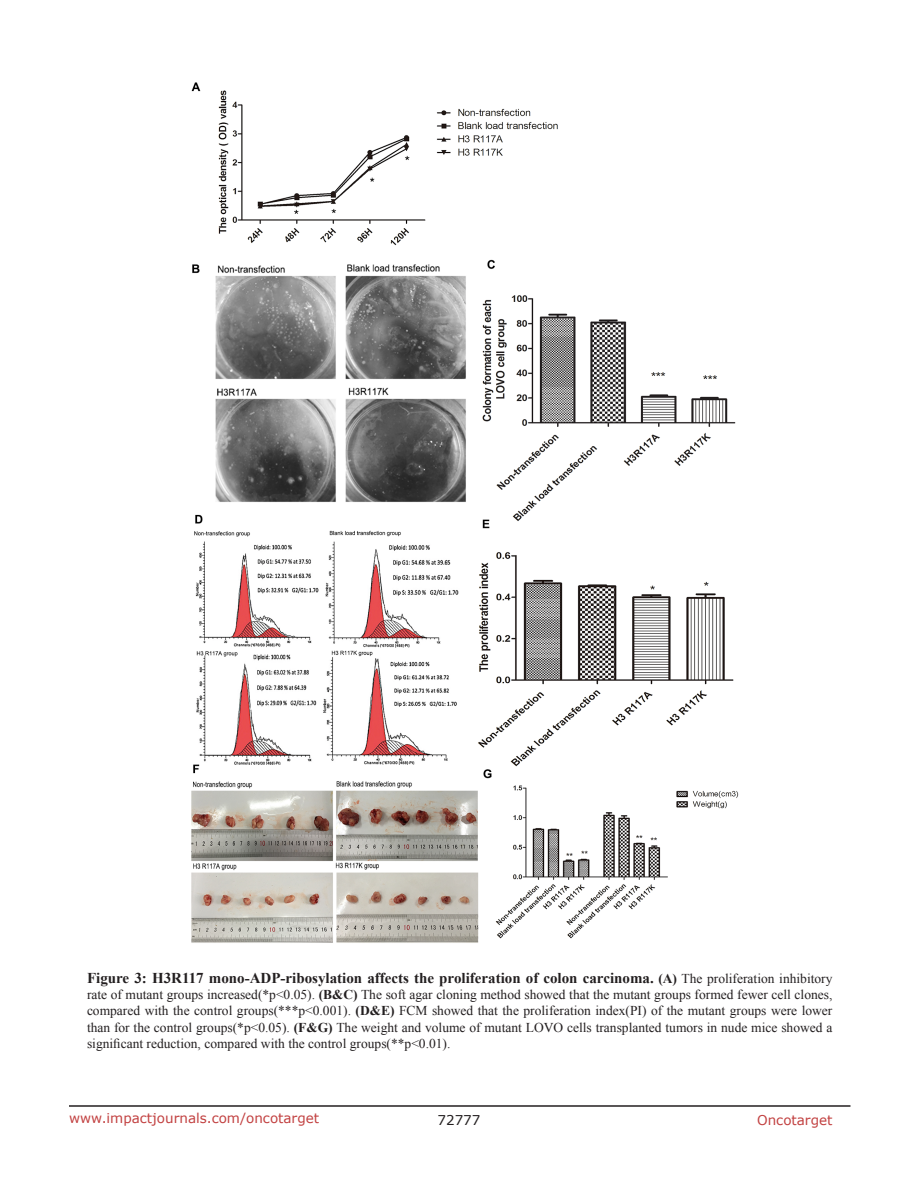
<style>
.page{position:relative;width:918px;height:1188px;background:#fff}
.page>*{position:absolute;margin:0;border:0;box-sizing:border-box;transform-origin:0 0}
.figuretext{font:700 15px "Times New Roman";color:#231f20}
.figuretext-2{font:13.5px/16.2px "Times New Roman";color:#231f20;text-align:justify}
.t1{font:13.5px "Verdana";color:#c24141}
.t2{font:13.5px "Verdana";color:#231f20}
.s1{font-size:13.5px}
.s2{font-weight:400;font-size:13.5px}
.s3{font-weight:700}
</style>
<div class="page">
<hr style="left:69px;top:1105px;width:781px;height:2px;background:#231f20">
<img style="left:191px;top:82px;width:548px;height:861px">
<p class="figuretext" style="left:87px;top:968px;width:747px">Figure 3: H3R117 mono-ADP-ribosylation affects the proliferation of colon carcinoma. <span class="s1">(A)</span> <span class="s2">The proliferation inhibitory</span></p>
<p class="figuretext-2" style="left:87px;top:986px;width:747px">rate of mutant groups increased(*p&lt;0.05). <span class="s3">(B&amp;C)</span> The soft agar cloning method showed that the mutant groups formed fewer cell clones, compared with the control groups(***p&lt;0.001). <span class="s3">(D&amp;E)</span> FCM showed that the proliferation index(PI) of the mutant groups were lower than for the control groups(*p&lt;0.05). <span class="s3">(F&amp;G)</span> The weight and volume of mutant LOVO cells transplanted tumors in nude mice showed a significant reduction, compared with the control groups(**p&lt;0.01).</p>
<p class="t1" style="left:69px;top:1109px;width:252px">www.impactjournals.com/oncotarget</p>
<p class="t2" style="left:438px;top:1111px;width:44px">72777</p>
<p class="t1" style="left:757px;top:1111px;width:77px">Oncotarget</p>
</div>
